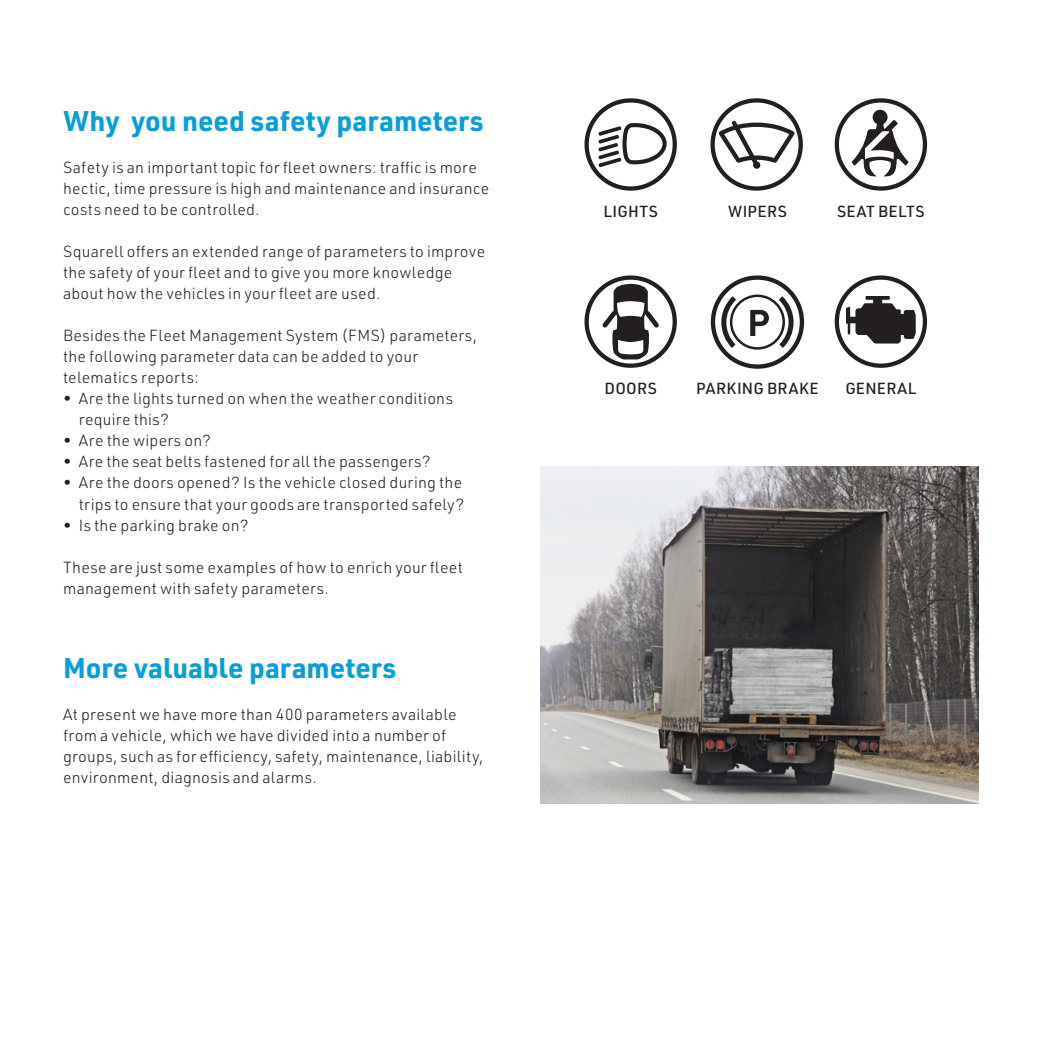
<style>
.page{position:relative;width:1042px;height:1042px;background:#fff}
.page>*{position:absolute;margin:0;border:0;box-sizing:border-box;transform-origin:0 0}
.t1{font:700 28px "URWDIN";color:#069edb}
.t2{font:300 15.75px/21px "URWDIN";letter-spacing:.015em;color:#231f20}
.t3{font:500 15.75px "URWDIN";letter-spacing:.02em;color:#231f20}
</style>
<div class="page">
<svg style="left:584px;top:98px;width:93px;height:93px"></svg>
<svg style="left:584px;top:275px;width:93px;height:93px"></svg>
<svg style="left:834px;top:98px;width:93px;height:93px"></svg>
<svg style="left:710px;top:98px;width:93px;height:93px"></svg>
<svg style="left:834px;top:275px;width:93px;height:93px"></svg>
<svg style="left:711px;top:275px;width:93px;height:94px"></svg>
<img style="left:541px;top:466px;width:438px;height:338px">
<p class="t1" style="left:63px;top:102px;width:422px">Why you need safety parameters</p>
<p class="t2" style="left:63px;top:157px;width:428px">Safety is an important topic for fleet owners: traffic is more hectic, time pressure is high and maintenance and insurance costs need to be controlled.</p>
<p class="t2" style="left:63px;top:241px;width:424px">Squarell offers an extended range of parameters to improve the safety of your fleet and to give you more knowledge about how the vehicles in your fleet are used.</p>
<p class="t2" style="left:63px;top:325px;width:415px">Besides the Fleet Management System (FMS) parameters, the following parameter data can be added to your telematics reports:</p>
<p class="t2" style="left:79px;top:388px;width:376px;text-indent:-16px">• Are the lights turned on when the weather conditions require this?</p>
<p class="t2" style="left:63px;top:430px;width:149px">• Are the wipers on?</p>
<p class="t2" style="left:63px;top:451px;width:369px">• Are the seat belts fastened for all the passengers?</p>
<p class="t2" style="left:63px;top:472px;width:403px;text-align:right">• Are the doors opened? Is the vehicle closed during the trips to ensure that your goods are transported safely?</p>
<p class="t2" style="left:63px;top:514px;width:187px">• Is the parking brake on?</p>
<p class="t2" style="left:63px;top:556px;width:401px">These are just some examples of how to enrich your fleet management with safety parameters.</p>
<p class="t1" style="left:63px;top:648px;width:335px">More valuable parameters</p>
<p class="t2" style="left:63px;top:703px;width:422px">At present we have more than 400 parameters available from a vehicle, which we have divided into a number of groups, such as for efficiency, safety, maintenance, liability, environment, diagnosis and alarms.</p>
<p class="t3" style="left:603px;top:201px;width:56px">LIGHTS</p>
<p class="t3" style="left:728px;top:201px;width:60px">WIPERS</p>
<p class="t3" style="left:837px;top:201px;width:89px">SEAT BELTS</p>
<p class="t3" style="left:604px;top:378px;width:54px">DOORS</p>
<p class="t3" style="left:696px;top:378px;width:124px">PARKING BRAKE</p>
<p class="t3" style="left:845px;top:378px;width:73px">GENERAL</p>
</div>
